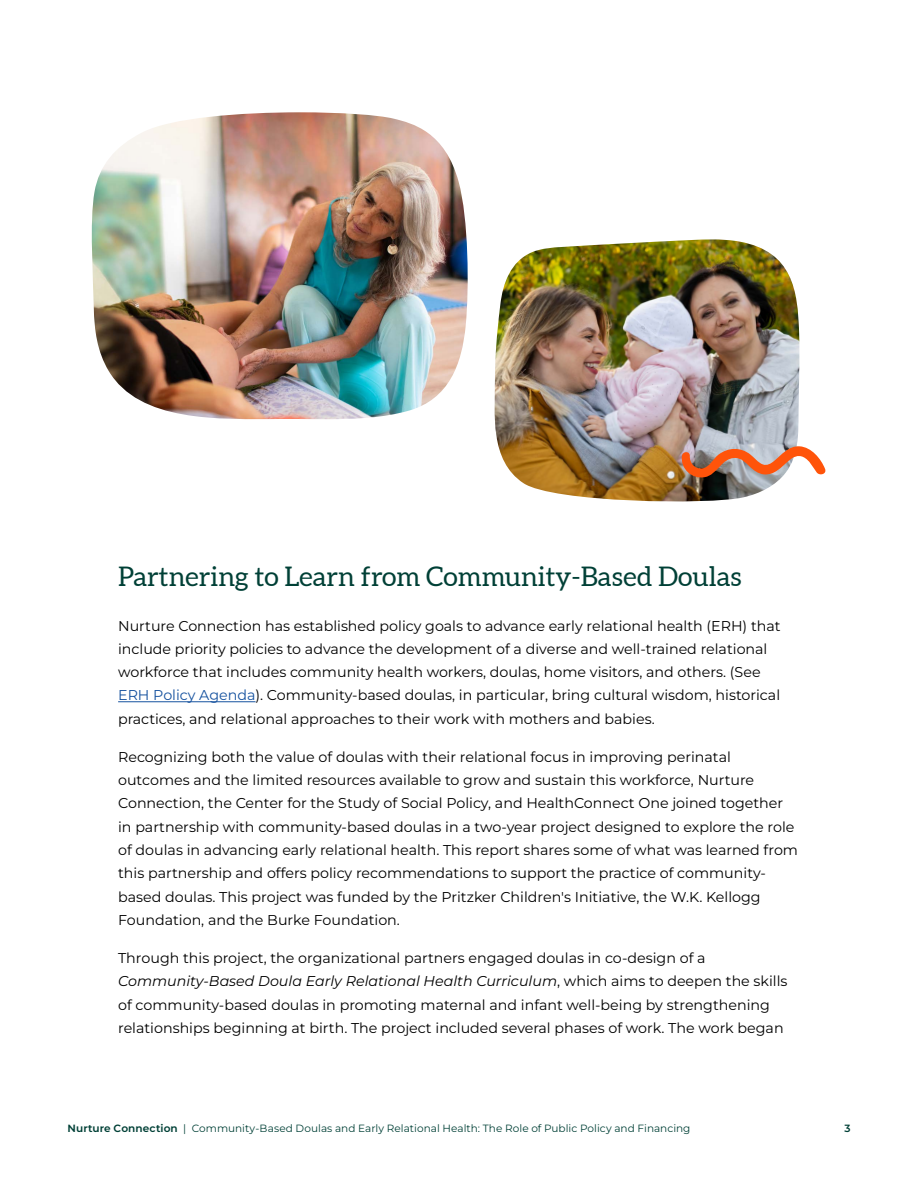
<style>
.page{position:relative;width:918px;height:1188px;background:#fff}
.page>*{position:absolute;margin:0;border:0;box-sizing:border-box;transform-origin:0 0}
.t1{font:27px "Aleo";color:#004036}
.t2{font:14.25px/23.2px "Montserrat";color:#000}
.t3{font:10.5px "Montserrat";letter-spacing:.005em;color:#004036}
.t4{font:100 10.5px "Montserrat";color:#004036}
.s1{color:#16529f}
.s2{font-style:italic}
.s3{font-weight:100}
</style>
<div class="page">
<hr style="left:118px;top:701px;width:138px;height:1px;background:#16529f">
<img style="left:91px;top:112px;width:377px;height:307px">
<img style="left:494px;top:239px;width:306px;height:263px">
<svg style="left:680px;top:446px;width:146px;height:33px"></svg>
<h1 class="t1" style="left:118px;top:561px;width:625px">Partnering to Learn from Community-Based Doulas</h1>
<p class="t2" style="left:118px;top:613px;width:664px">Nurture Connection has established policy goals to advance early relational health (ERH) that include priority policies to advance the development of a diverse and well-trained relational workforce that includes community health workers, doulas, home visitors, and others. (See <span class="s1">ERH Policy Agenda</span>). Community-based doulas, in particular, bring cultural wisdom, historical practices, and relational approaches to their work with mothers and babies.</p>
<p class="t2" style="left:118px;top:745px;width:681px">Recognizing both the value of doulas with their relational focus in improving perinatal outcomes and the limited resources available to grow and sustain this workforce, Nurture Connection, the Center for the Study of Social Policy, and HealthConnect One joined together in partnership with community-based doulas in a two-year project designed to explore the role of doulas in advancing early relational health. This report shares some of what was learned from this partnership and offers policy recommendations to support the practice of community&shy;based doulas. This project was funded by the Pritzker Children's Initiative, the W.K. Kellogg Foundation, and the Burke Foundation.</p>
<p class="t2" style="left:118px;top:946px;width:671px">Through this project, the organizational partners engaged doulas in co-design of a <span class="s2">Community-Based Doula Early Relational Health Curriculum</span>, which aims to deepen the skills of community-based doulas in promoting maternal and infant well-being by strengthening relationships beginning at birth. The project included several phases of work. The work began</p>
<p class="t3" style="left:68px;top:1121px;width:624px"><span class="s3">Nurture Connection</span> | Community-Based Doulas and Early Relational Health: The Role of Public Policy and Financing</p>
<p class="t4" style="left:844px;top:1122px;width:8px">3</p>
</div>
